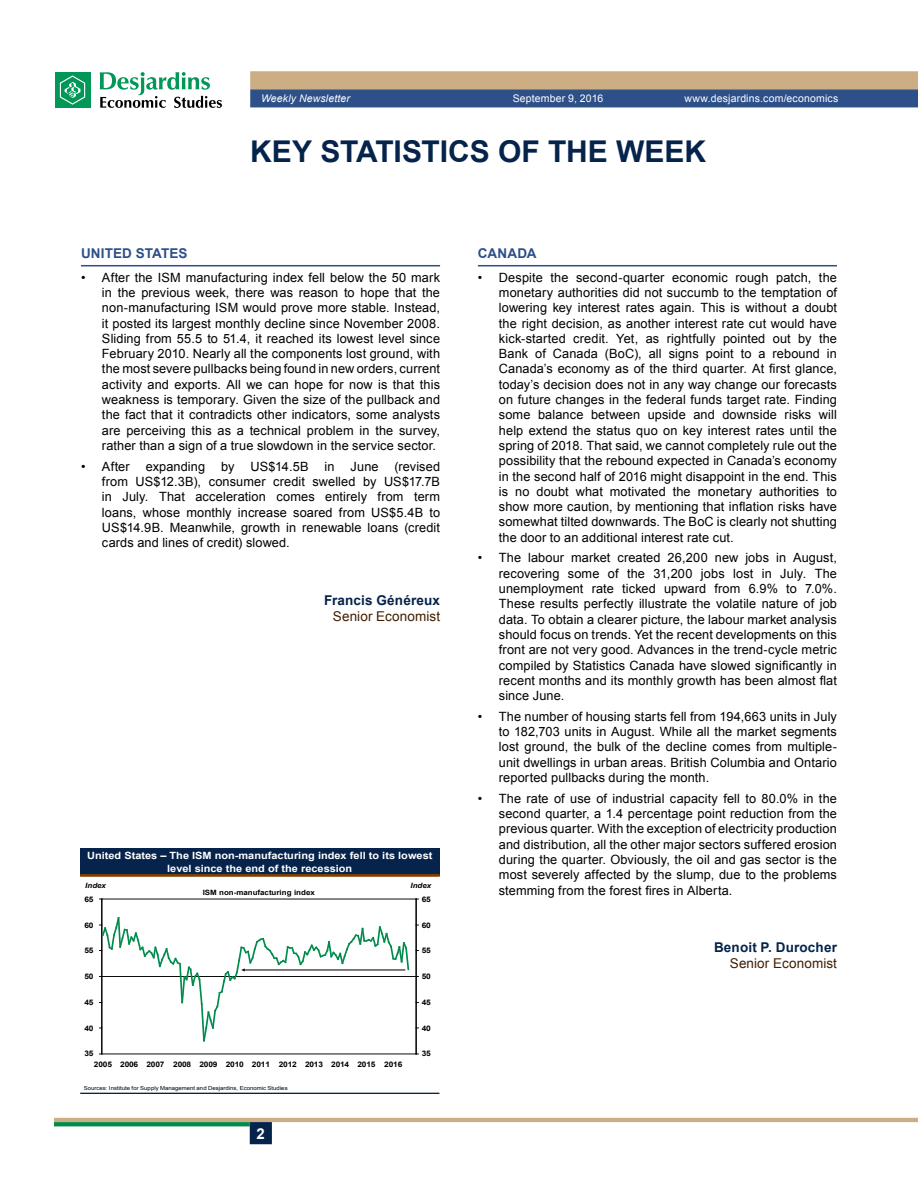
<style>
.page{position:relative;width:918px;height:1188px;background:#fff}
.page>*{position:absolute;margin:0;border:0;box-sizing:border-box;transform-origin:0 0}
.t1{font:700 30px "Arial";letter-spacing:-.005em;color:#05234b}
.t2{font:700 15px "Arial";color:#fff}
.t3{font:700 13.5px "Arial";letter-spacing:.015em;color:#05234b}
.t4{font:13.5px "Arial";letter-spacing:.01em;color:#401f00}
.t5{font:700 13.5px "Arial";letter-spacing:.01em;color:#2d5088}
.t6{font:12.75px/15.3px "Arial";letter-spacing:.01em;color:#000;text-align:justify}
.t7{font:10.5px "Arial";letter-spacing:.015em;color:#fff}
.t8{font:italic 10.5px "Arial";letter-spacing:.01em;color:#fff}
.t9{font:700 10.05px/12px "Arial";color:#fff;text-align:center;scale:1.09 1}
.t10{font:700 7.65px "Arial";letter-spacing:-.025em;color:#000;scale:1.1 1}
.t11{font:700 7.2px "Arial";color:#000;scale:1.09 1}
.t12{font:italic 700 7.2px "Arial";color:#000;scale:1.09 1}
.t13{font:5.4px "Arial";letter-spacing:.005em;color:#000;scale:1.09 1}
</style>
<div class="page">
<hr style="left:54px;top:1118px;width:864px;height:4px;background:#cdae84">
<svg style="left:54px;top:1122px;width:196px;height:4px"></svg>
<div style="left:250px;top:1122px;width:22px;height:22px;background:#05234b;border:2px solid #05234b"></div>
<svg style="left:250px;top:71px;width:668px;height:36px;background:#7f8187"></svg>
<div style="left:55px;top:72px;width:35px;height:36px;background:#009757"></div>
<svg style="left:60px;top:75px;width:25px;height:30px"></svg>
<svg style="left:100px;top:72px;width:122px;height:36px"></svg>
<hr style="left:81px;top:265px;width:359px;height:1px;background:#2d5088">
<hr style="left:478px;top:265px;width:359px;height:1px;background:#2d5088">
<div style="left:80px;top:848px;width:359px;height:27px;background:#05234b"></div>
<hr style="left:80px;top:874px;width:359px;height:3px;background:#803f00">
<hr style="left:80px;top:1093px;width:359px;height:1px;background:#05234b">
<hr style="left:102px;top:899px;width:314px;height:1px;background:#000">
<hr style="left:102px;top:1054px;width:314px;height:1px;background:#000">
<hr style="left:102px;top:899px;width:1px;height:155px;background:#000">
<hr style="left:102px;top:976px;width:314px;height:1px;background:#000">
<hr style="left:416px;top:899px;width:1px;height:155px;background:#000">
<svg style="left:100px;top:916px;width:310px;height:126px"></svg>
<p class="t8" style="left:261px;top:92px;width:91px">Weekly Newsletter</p>
<p class="t7" style="left:513px;top:92px;width:92px">September 9, 2016</p>
<p class="t7" style="left:684px;top:92px;width:156px">www.desjardins.com/economics</p>
<h1 class="t1" style="left:250px;top:132px;width:457px">KEY STATISTICS OF THE WEEK</h1>
<p class="t5" style="left:81px;top:244px;width:108px">UNITED STATES</p>
<p class="t6" style="left:102px;top:270px;width:340px;text-indent:-21px">• After the ISM manufacturing index fell below the 50 mark in the previous week, there was reason to hope that the non-manufacturing ISM would prove more stable. Instead, it posted its largest monthly decline since November 2008.<br>Sliding from 55.5 to 51.4, it reached its lowest level since February 2010. Nearly all the components lost ground, with the most severe pullbacks being found in new orders, current activity and exports. All we can hope for now is that this weakness is temporary. Given the size of the pullback and the fact that it contradicts other indicators, some analysts are perceiving this as a technical problem in the survey, rather than a sign of a true slowdown in the service sector.</p>
<p class="t6" style="left:81px;top:459px;width:50px">• After</p>
<p class="t6" style="left:146px;top:459px;width:61px">expanding</p>
<p class="t6" style="left:221px;top:459px;width:15px">by</p>
<p class="t6" style="left:250px;top:459px;width:60px">US$14.5B</p>
<p class="t6" style="left:325px;top:459px;width:12px">in</p>
<p class="t6" style="left:351px;top:459px;width:29px">June</p>
<p class="t6" style="left:102px;top:459px;width:340px;text-indent:293px">(revised from US$12.3B), consumer credit swelled by US$17.7B in July. That acceleration comes entirely from term loans, whose monthly increase soared from US$5.4B to US$14.9B. Meanwhile, growth in renewable loans (credit cards and lines of credit) slowed.</p>
<p class="t3" style="left:324px;top:591px;width:117px">Francis Généreux</p>
<p class="t4" style="left:333px;top:607px;width:109px">Senior Economist</p>
<p class="t9" style="left:87px;top:850px;width:318px">United States – The ISM non-manufacturing index fell to its lowest level since the end of the recession</p>
<p class="t12" style="left:85px;top:880px;width:21px">Index</p>
<p class="t12" style="left:411px;top:880px;width:21px">Index</p>
<p class="t10" style="left:84px;top:894px;width:10px">65</p>
<p class="t10" style="left:84px;top:920px;width:10px">60</p>
<p class="t10" style="left:84px;top:945px;width:10px">55</p>
<p class="t10" style="left:84px;top:971px;width:10px">50</p>
<p class="t10" style="left:84px;top:997px;width:10px">45</p>
<p class="t10" style="left:84px;top:1023px;width:10px">40</p>
<p class="t10" style="left:84px;top:1049px;width:10px">35</p>
<p class="t11" style="left:203px;top:888px;width:104px">ISM non-manufacturing index</p>
<p class="t10" style="left:94px;top:1059px;width:282px">2005 2006 2007 2008 2009 2010 2011 2012 2013 2014 2015 2016</p>
<p class="t13" style="left:84px;top:1084px;width:189px">Sources: Institute for Supply Management and Desjardins, Economic Studies</p>
<p class="t2" style="left:257px;top:1123px;width:10px">2</p>
<p class="t10" style="left:422px;top:894px;width:10px">65</p>
<p class="t10" style="left:422px;top:920px;width:10px">60</p>
<p class="t10" style="left:422px;top:945px;width:10px">55</p>
<p class="t10" style="left:422px;top:971px;width:10px">50</p>
<p class="t10" style="left:422px;top:997px;width:10px">45</p>
<p class="t10" style="left:422px;top:1023px;width:10px">40</p>
<p class="t10" style="left:422px;top:1049px;width:10px">35</p>
<p class="t5" style="left:478px;top:244px;width:60px">CANADA</p>
<p class="t6" style="left:499px;top:270px;width:340px;text-indent:-21px">• Despite the second-quarter economic rough patch, the monetary authorities did not succumb to the temptation of lowering key interest rates again. This is without a doubt the right decision, as another interest rate cut would have kick-started credit. Yet, as rightfully pointed out by the Bank of Canada (BoC), all signs point to a rebound in Canada’s economy as of the third quarter. At first glance, today’s decision does not in any way change our forecasts on future changes in the federal funds target rate. Finding some balance between upside and downside risks will help extend the status quo on key interest rates until the spring of 2018. That said, we cannot completely rule out the possibility that the rebound expected in Canada’s economy in the second half of 2016 might disappoint in the end. This is no doubt what motivated the monetary authorities to show more caution, by mentioning that inflation risks have somewhat tilted downwards. The BoC is clearly not shutting the door to an additional interest rate cut.</p>
<p class="t6" style="left:499px;top:550px;width:340px;text-indent:-21px">• The labour market created 26,200 new jobs in August, recovering some of the 31,200 jobs lost in July. The unemployment rate ticked upward from 6.9% to 7.0%.<br>These results perfectly illustrate the volatile nature of job data. To obtain a clearer picture, the labour market analysis should focus on trends. Yet the recent developments on this front are not very good. Advances in the trend-cycle metric compiled by Statistics Canada have slowed significantly in recent months and its monthly growth has been almost flat since June.</p>
<p class="t6" style="left:499px;top:709px;width:340px;text-indent:-21px">• The number of housing starts fell from 194,663 units in July to 182,703 units in August. While all the market segments lost ground, the bulk of the decline comes from multiple&shy;unit dwellings in urban areas. British Columbia and Ontario reported pullbacks during the month.</p>
<p class="t6" style="left:499px;top:791px;width:340px;text-indent:-21px">• The rate of use of industrial capacity fell to 80.0% in the second quarter, a 1.4 percentage point reduction from the previous quarter. With the exception of electricity production and distribution, all the other major sectors suffered erosion during the quarter. Obviously, the oil and gas sector is the most severely affected by the slump, due to the problems stemming from the forest fires in Alberta.</p>
<p class="t3" style="left:714px;top:938px;width:124px">Benoit P. Durocher</p>
<p class="t4" style="left:730px;top:955px;width:109px">Senior Economist</p>
</div>
